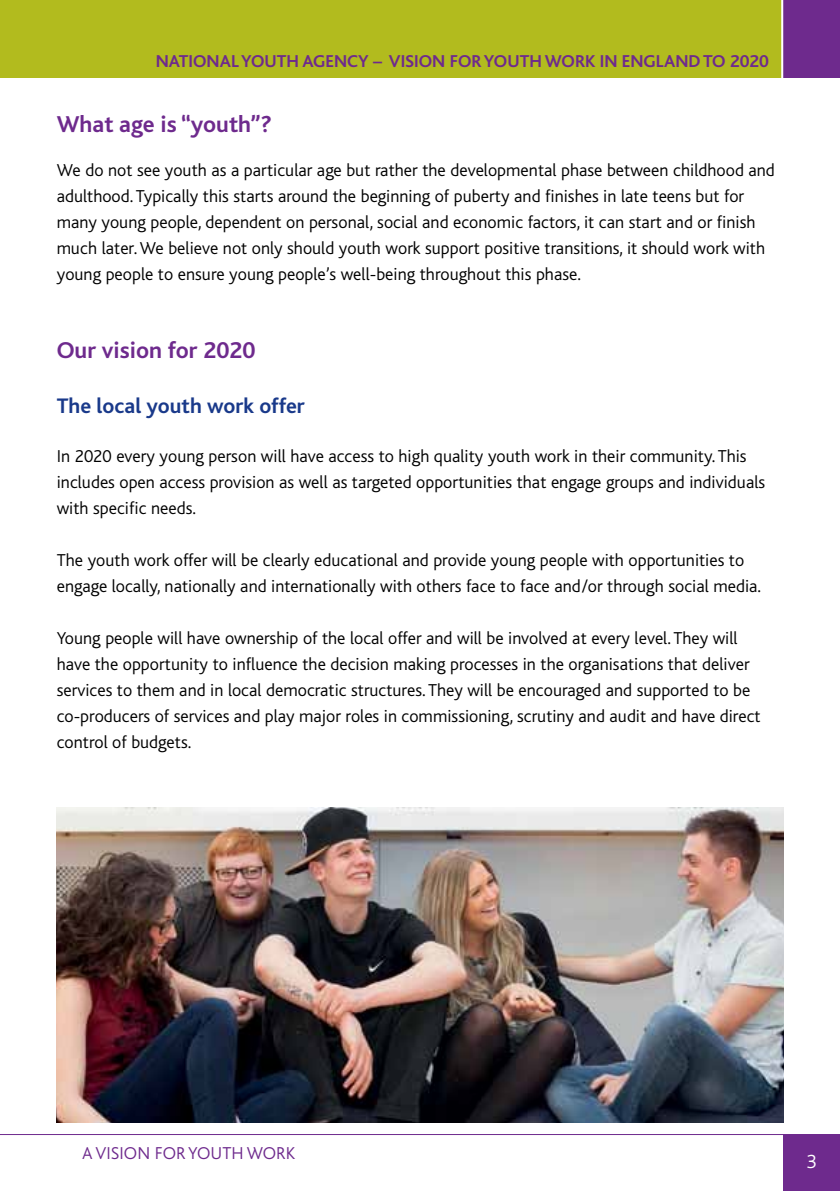
<style>
.page{position:relative;width:840px;height:1191px;background:#fff}
.page>*{position:absolute;margin:0;border:0;box-sizing:border-box;transform-origin:0 0}
.t1{font:700 24px "Bliss Icelandic";color:#6e2a8d}
.t2{font:700 22px "Bliss Icelandic";color:#19398a}
.t3{font:300 20px "Bliss Icelandic";color:#fff}
.t4{font:300 18px/26px "Bliss Icelandic";color:#000}
.t5{font:700 18px "Bliss Icelandic";color:#6e2a8d}
.t6{font:300 18px "Bliss Icelandic";color:#6e2a8d}
</style>
<div class="page">
<div style="left:0;top:0;width:839px;height:78px;background:#b2bb1e"></div>
<div style="left:782px;top:0;width:57px;height:78px;background:#6e2a8d"></div>
<hr style="left:780px;top:0;width:2px;height:126px;background:#fff">
<div style="left:782px;top:1134px;width:57px;height:57px;background:#6e2a8d"></div>
<hr style="left:0;top:1134px;width:839px;height:1px;background:#6e2a8d">
<img style="left:57px;top:807px;width:725px;height:316px">
<p class="t5" style="left:155px;top:51px;width:614px">NATIONAL YOUTH AGENCY – VISION FOR YOUTH WORK IN ENGLAND TO 2020</p>
<h1 class="t1" style="left:57px;top:111px;width:217px">What age is “youth”?</h1>
<p class="t4" style="left:57px;top:157px;width:719px">We do not see youth as a particular age but rather the developmental phase between childhood and adulthood. Typically this starts around the beginning of puberty and finishes in late teens but for many young people, dependent on personal, social and economic factors, it can start and or finish much later. We believe not only should youth work support positive transitions, it should work with young people to ensure young people’s well-being throughout this phase.</p>
<h1 class="t1" style="left:57px;top:338px;width:200px">Our vision for 2020</h1>
<p class="t2" style="left:57px;top:395px;width:249px">The local youth work offer</p>
<p class="t4" style="left:57px;top:443px;width:709px">In 2020 every young person will have access to high quality youth work in their community. This includes open access provision as well as targeted opportunities that engage groups and individuals with specific needs.</p>
<p class="t4" style="left:57px;top:547px;width:705px">The youth work offer will be clearly educational and provide young people with opportunities to engage locally, nationally and internationally with others face to face and/or through social media.</p>
<p class="t4" style="left:57px;top:625px;width:705px">Young people will have ownership of the local offer and will be involved at every level. They will have the opportunity to influence the decision making processes in the organisations that deliver services to them and in local democratic structures. They will be encouraged and supported to be co-producers of services and play major roles in commissioning, scrutiny and audit and have direct control of budgets.</p>
<p class="t6" style="left:82px;top:1144px;width:214px">A VISION FOR YOUTH WORK</p>
<p class="t3" style="left:806px;top:1150px;width:12px">3</p>
</div>
